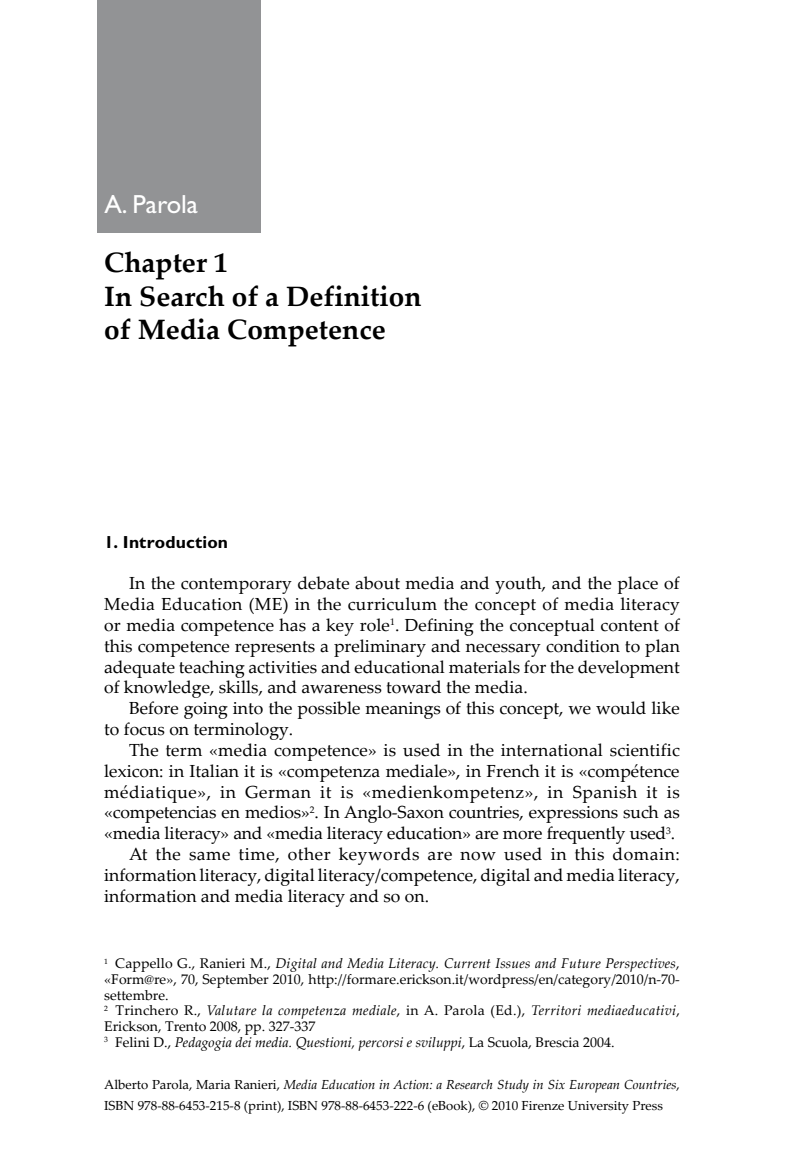
<style>
.page{position:relative;width:794px;height:1166px;background:#fff}
.page>*{position:absolute;margin:0;border:0;box-sizing:border-box;transform-origin:0 0}
.t1{font:700 28px/33.8px "Palatino Linotype";color:#000}
.t2{font:26.25px "Gill Sans Std";color:#fff}
.t3{font:17.5px/20.8px "Palatino Linotype";color:#000;text-align:justify}
.t4{font:17.5px "Palatino Linotype";letter-spacing:.03em;color:#000}
.t5{font:700 17.5px "Gill Sans Std";letter-spacing:.01em;color:#000}
.t6{font:14px/15.8px "Palatino Linotype";color:#000}
.t7{font:13.12px/20.8px "Palatino Linotype";color:#000}
.s1{font-style:italic}
</style>
<div class="page">
<div style="left:97px;top:0;width:164px;height:233px;background:#929395"></div>
<h2 class="t2" style="left:104px;top:189px;width:95px">A. Parola</h2>
<h1 class="t1" style="left:104px;top:244px;width:319px">Chapter 1<br>In Search of a Definition of Media Competence</h1>
<p class="t5" style="left:104px;top:531px;width:125px">1. Introduction</p>
<p class="t3" style="left:104px;top:572px;width:577px;text-indent:25px">In the contemporary debate about media and youth, and the place of Media Education (ME) in the curriculum the concept of media literacy or media competence has a key role<sup>1</sup>. Defining the conceptual content of this competence represents a preliminary and necessary condition to plan adequate teaching activities and educational materials for the development of knowledge, skills, and awareness toward the media.</p>
<p class="t3" style="left:104px;top:697px;width:577px;text-indent:25px">Before going into the possible meanings of this concept, we would like to focus on terminology.</p>
<p class="t3" style="left:129px;top:739px;width:552px">The term «media competence» is used in the international scientific</p>
<p class="t3" style="left:104px;top:760px;width:577px">lexicon: in Italian it is «competenza mediale», in French it is «compétence</p>
<p class="t4" style="left:104px;top:779px;width:577px">médiatique», in German it is «medienkompetenz», in Spanish it is</p>
<p class="t3" style="left:104px;top:801px;width:577px">«competencias en medios»<sup>2</sup>. In Anglo-Saxon countries, expressions such as</p>
<p class="t3" style="left:104px;top:822px;width:572px">«media literacy» and «media literacy education» are more frequently used<sup>3</sup>.</p>
<p class="t3" style="left:129px;top:843px;width:552px">At the same time, other keywords are now used in this domain:</p>
<p class="t3" style="left:104px;top:864px;width:577px">information literacy, digital literacy/competence, digital and media literacy,</p>
<p class="t3" style="left:104px;top:885px;width:326px">information and media literacy and so on.</p>
<p class="t6" style="left:104px;top:955px;width:577px"><sup>1</sup> Cappello G., Ranieri M., <span class="s1">Digital and Media Literacy. Current Issues and Future Perspectives</span>, «Form@re», 70, September 2010, http://formare.erickson.it/wordpress/en/category/2010/n-70- settembre.<br><sup>2</sup> Trinchero R., <span class="s1">Valutare la competenza mediale</span>, in A. Parola (Ed.), <span class="s1">Territori mediaeducativi</span>, Erickson, Trento 2008, pp. 327-337<br><sup>3</sup> Felini D., <span class="s1">Pedagogia dei media. Questioni, percorsi e sviluppi</span>, La Scuola, Brescia 2004.</p>
<p class="t7" style="left:104px;top:1073px;width:577px">Alberto Parola, Maria Ranieri, <span class="s1">Media Education in Action: a Research Study in Six European Countries</span>,<br>ISBN 978-88-6453-215-8 (print), ISBN 978-88-6453-222-6 (eBook), © 2010 Firenze University Press</p>
</div>
